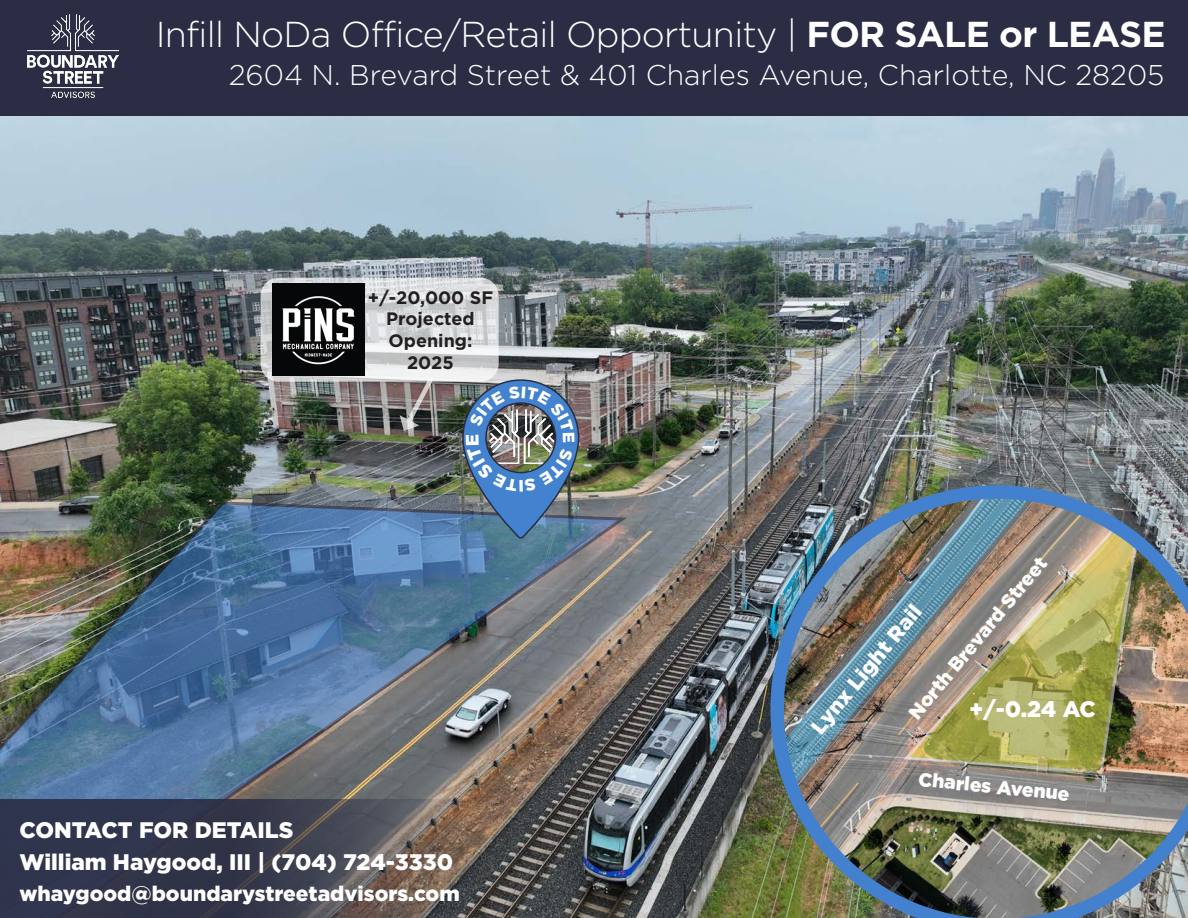
<style>
.page{position:relative;width:1188px;height:918px;background:#fff}
.page>*{position:absolute;margin:0;border:0;box-sizing:border-box;transform-origin:0 0}
.t1{font:300 36px "Gotham";letter-spacing:-.02em;color:#fff}
.t2{font:300 28.5px "Gotham";color:#fff}
.t3{font:900 22.5px "Gotham";color:#fff}
.t4{font:900 21.15px "Gotham";color:#fff}
.t5{font:900 21px "Gotham";color:#fff}
.t6{font:900 19.2px "Gotham";color:#fff}
.t7{font:700 18px "Gotham";color:#231f20}
.s1{font-weight:700}
</style>
<div class="page">
<img style="left:0;top:116px;width:1188px;height:802px">
<div style="left:0;top:0;width:1188px;height:116px;background:#2a2d43"></div>
<img style="left:27px;top:14px;width:92px;height:83px">
<img style="left:770px;top:485px;width:418px;height:433px">
<img style="left:0;top:500px;width:628px;height:418px">
<svg style="left:0;top:800px;width:559px;height:118px;background:#46454f"></svg>
<svg style="left:261px;top:278px;width:238px;height:104px"></svg>
<img style="left:273px;top:284px;width:92px;height:92px">
<svg style="left:400px;top:377px;width:34px;height:54px;background:#868080"></svg>
<img style="left:461px;top:379px;width:119px;height:161px">
<p class="t1" style="left:156px;top:15px;width:1011px">Infill NoDa Office/Retail Opportunity | <span class="s1">FOR SALE or LEASE</span></p>
<p class="t2" style="left:229px;top:59px;width:937px">2604 N. Brevard Street &amp; 401 Charles Avenue, Charlotte, NC 28205</p>
<p class="t7" style="left:368px;top:287px;width:127px">+/-20,000 SF</p>
<p class="t7" style="left:386px;top:309px;width:90px">Projected</p>
<p class="t7" style="left:389px;top:330px;width:85px">Opening:</p>
<p class="t7" style="left:407px;top:352px;width:48px">2025</p>
<p class="t3" style="left:19px;top:817px;width:276px">CONTACT FOR DETAILS</p>
<p class="t3" style="left:19px;top:849px;width:435px">William Haygood, III | (704) 724-3330</p>
<p class="t5" style="left:19px;top:882px;width:442px">whaygood@boundarystreetadvisors.com</p>
<p class="t6" style="left:904px;top:709px;width:206px;rotate:-50deg">North Brevard Street</p>
<p class="t4" style="left:806px;top:723px;width:161px;rotate:-50deg">Lynx Light Rail</p>
<p class="t3" style="left:969px;top:696px;width:128px">+/-0.24 AC</p>
<p class="t6" style="left:920px;top:768px;width:153px;rotate:6deg">Charles Avenue</p>
</div>
